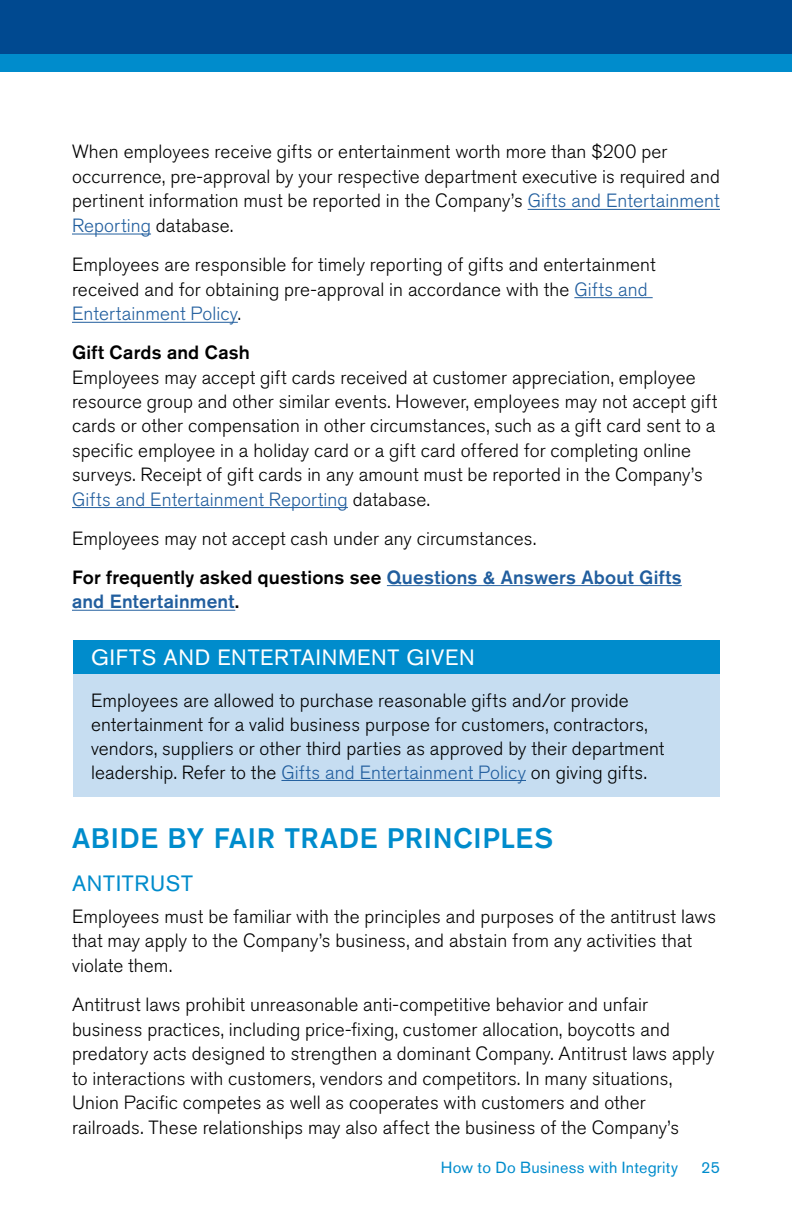
<style>
.page{position:relative;width:792px;height:1224px;background:#fff}
.page>*{position:absolute;margin:0;border:0;box-sizing:border-box;transform-origin:0 0}
.Heading_2{font:500 28px "Akzidenz Grotesk BE";letter-spacing:.025em;color:#008ccc}
.Heading_3{font:22px "Akzidenz Grotesk BE";letter-spacing:.035em;color:#fff}
.Heading_3-2{font:22px "Akzidenz Grotesk BE";letter-spacing:.035em;color:#008ccc}
.Body_Copy{font:300 19px/24.6px "Akzidenz Grotesk BE";letter-spacing:.005em;color:#000}
.Body_Copy-2{font:500 19px/24.6px "Akzidenz Grotesk BE";letter-spacing:.01em;color:#215e9e}
.Body_Copy-3{font:500 19px "Akzidenz Grotesk BE";letter-spacing:.01em;color:#000}
.t1{font:16px "Akzidenz Grotesk BE";letter-spacing:.015em;color:#008ccc}
.s1{color:#215e9e}
.s2{color:#000}
</style>
<div class="page">
<div style="left:0;top:0;width:792px;height:72px;background:#004990"></div>
<div style="left:0;top:54px;width:792px;height:18px;background:#008ccc"></div>
<hr style="left:528px;top:209px;width:192px;height:1px;background:#215e9e">
<hr style="left:72px;top:234px;width:79px;height:1px;background:#215e9e">
<hr style="left:574px;top:297px;width:79px;height:1px;background:#215e9e">
<hr style="left:72px;top:322px;width:166px;height:1px;background:#215e9e">
<hr style="left:72px;top:507px;width:276px;height:1px;background:#215e9e">
<hr style="left:387px;top:585px;width:295px;height:1px;background:#215e9e">
<hr style="left:72px;top:610px;width:163px;height:1px;background:#215e9e">
<div style="left:73px;top:640px;width:647px;height:34px;background:#008ccc"></div>
<div style="left:73px;top:674px;width:647px;height:123px;background:#c6ddf1"></div>
<hr style="left:281px;top:780px;width:245px;height:1px;background:#215e9e">
<p class="Body_Copy" style="left:72px;top:140px;width:649px">When employees receive gifts or entertainment worth more than $200 per occurrence, pre-approval by your respective department executive is required and pertinent information must be reported in the Company’s <span class="s1">Gifts and Entertainment Reporting</span> database.</p>
<p class="Body_Copy" style="left:72px;top:253px;width:585px">Employees are responsible for timely reporting of gifts and entertainment received and for obtaining pre-approval in accordance with the <span class="s1">Gifts and<br>Entertainment Policy</span>.</p>
<p class="Body_Copy-3" style="left:72px;top:341px;width:180px">Gift Cards and Cash</p>
<p class="Body_Copy" style="left:72px;top:365px;width:647px">Employees may accept gift cards received at customer appreciation, employee resource group and other similar events. However, employees may not accept gift cards or other compensation in other circumstances, such as a gift card sent to a specific employee in a holiday card or a gift card offered for completing online surveys. Receipt of gift cards in any amount must be reported in the Company’s <span class="s1">Gifts and Entertainment Reporting</span> database.</p>
<p class="Body_Copy" style="left:72px;top:526px;width:464px">Employees may not accept cash under any circumstances.</p>
<p class="Body_Copy-2" style="left:72px;top:564px;width:611px"><span class="s2">For frequently asked questions see</span> Questions &amp; Answers About Gifts and Entertainment<span class="s2">.</span></p>
<p class="Heading_3" style="left:91px;top:645px;width:385px">GIFTS AND ENTERTAINMENT GIVEN</p>
<p class="Body_Copy" style="left:91px;top:688px;width:575px;line-height:24px">Employees are allowed to purchase reasonable gifts and/or provide entertainment for a valid business purpose for customers, contractors, vendors, suppliers or other third parties as approved by their department leadership. Refer to the <span class="s1">Gifts and Entertainment Policy</span> on giving gifts.</p>
<p class="Heading_2" style="left:72px;top:821px;width:483px">ABIDE BY FAIR TRADE PRINCIPLES</p>
<p class="Heading_3-2" style="left:72px;top:870px;width:123px">ANTITRUST</p>
<p class="Body_Copy" style="left:72px;top:904px;width:646px">Employees must be familiar with the principles and purposes of the antitrust laws that may apply to the Company’s business, and abstain from any activities that violate them.</p>
<p class="Body_Copy" style="left:72px;top:992px;width:644px">Antitrust laws prohibit unreasonable anti-competitive behavior and unfair business practices, including price-fixing, customer allocation, boycotts and predatory acts designed to strengthen a dominant Company. Antitrust laws apply to interactions with customers, vendors and competitors. In many situations, Union Pacific competes as well as cooperates with customers and other railroads. These relationships may also affect the business of the Company’s</p>
<p class="t1" style="left:441px;top:1158px;width:239px">How to Do Business with Integrity</p>
<p class="t1" style="left:701px;top:1158px;width:20px">25</p>
</div>
